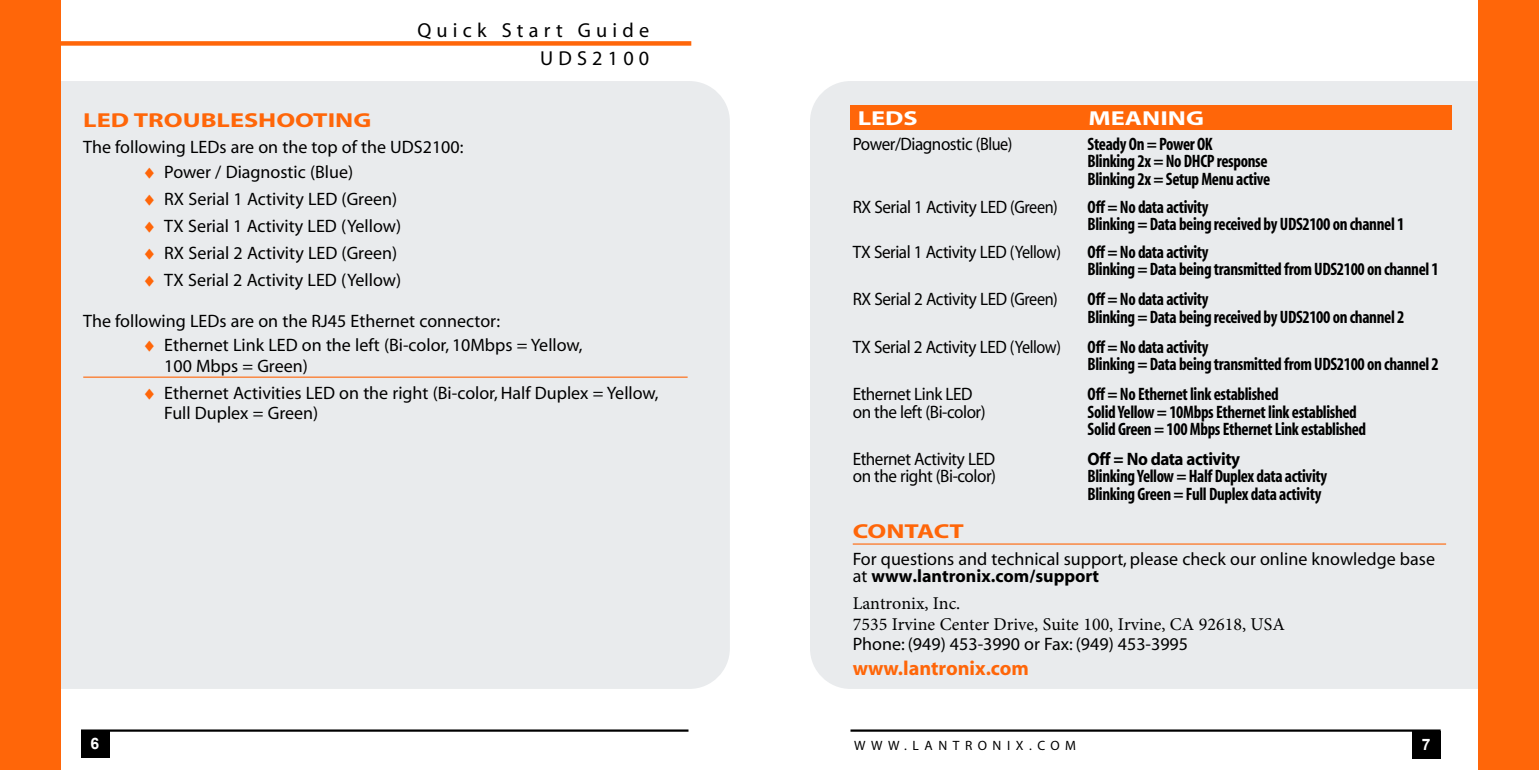
<style>
.page{position:relative;width:1539px;height:770px;background:#fff}
.page>*{position:absolute;margin:0;border:0;box-sizing:border-box;transform-origin:0 0}
.t1{font:700 20.25px "Myriad";color:#ff6609;scale:1.3 1}
.t2{font:20.25px/27.9px "Myriad";letter-spacing:.255em;color:#000;text-align:right}
.t3{font:700 20.25px "Myriad";color:#ff6609}
.t4{font:700 20.25px "Myriad";color:#fff;scale:1.3 1}
.t5{font:700 condensed 18px/17.3px "Myriad";letter-spacing:-.02em;color:#000;scale:.95 1}
.t6{font:18px/27px "Myriad";color:#000}
.t7{font:18px "Myriad";letter-spacing:-.025em;color:#000;scale:.95 1}
.t8{font:18px/20.5px "Minion Pro";color:#000}
.t9{font:700 18px "Myriad";letter-spacing:-.03em;color:#000;scale:.95 1}
.t10{font:700 15.75px "Arial";color:#fff}
.t11{font:13.5px "Myriad";letter-spacing:.41em;color:#000}
.s1{font-weight:700}
</style>
<div class="page">
<div style="left:20px;top:81px;width:710px;height:607px;background:#e9ebed;border-radius:40px"></div>
<div style="left:0;top:0;width:61px;height:769px;background:#ff6609"></div>
<hr style="left:81px;top:729px;width:607px;height:2px;background:#000">
<div style="left:19px;top:41px;width:672px;height:5px;background:#ff6609"></div>
<div style="left:81px;top:730px;width:28px;height:27px;background:#000"></div>
<div style="left:810px;top:81px;width:710px;height:607px;background:#e9ebed;border-radius:40px"></div>
<div style="left:1478px;top:0;width:61px;height:769px;background:#ff6609"></div>
<hr style="left:850px;top:729px;width:591px;height:2px;background:#000">
<div style="left:1412px;top:731px;width:29px;height:27px;background:#000"></div>
<hr style="left:83px;top:376px;width:605px;height:1px;background:#ff6609">
<div style="left:850px;top:105px;width:602px;height:25px;background:#ff6609"></div>
<hr style="left:853px;top:543px;width:593px;height:1px;background:#ff6609">
<p class="t2" style="left:417px;top:18px;width:233px">Quick Start Guide<br>UDS2100</p>
<p class="t1" style="left:83px;top:113px;width:223px">LED TROUBLESHOOTING</p>
<p class="t6" style="left:164px;top:136px;width:301px;line-height:24.8px;text-indent:-81px">The following LEDs are on the top of the UDS2100:<br>Power / Diagnostic (Blue)</p>
<p class="t6" style="left:164px;top:187px;width:238px">RX Serial 1 Activity LED (Green)<br>TX Serial 1 Activity LED (Yellow)<br>RX Serial 2 Activity LED (Green)<br>TX Serial 2 Activity LED (Yellow)</p>
<p class="t6" style="left:164px;top:309px;width:420px;line-height:24.8px;text-indent:-81px">The following LEDs are on the RJ45 Ethernet connector:<br>Ethernet Link LED on the left (Bi-color, 10Mbps = Yellow,</p>
<p class="t6" style="left:164px;top:353px;width:496px">100 Mbps = Green)<br>Ethernet Activities LED on the right (Bi-color, Half Duplex = Yellow,</p>
<p class="t6" style="left:164px;top:401px;width:156px">Full Duplex = Green)</p>
<p class="t4" style="left:858px;top:111px;width:48px">LEDS</p>
<p class="t4" style="left:1089px;top:111px;width:90px">MEANING</p>
<p class="t7" style="left:853px;top:137px;width:170px">Power/Diagnostic (Blue)</p>
<p class="t5" style="left:1088px;top:137px;width:194px">Steady On = Power OK<br>Blinking 2x = No DHCP response<br>Blinking 2x = Setup Menu active</p>
<p class="t7" style="left:853px;top:200px;width:217px">RX Serial 1 Activity LED (Green)</p>
<p class="t5" style="left:1088px;top:200px;width:335px">Off = No data activity<br>Blinking = Data being received by UDS2100 on channel 1</p>
<p class="t7" style="left:853px;top:245px;width:221px">TX Serial 1 Activity LED (Yellow)</p>
<p class="t5" style="left:1088px;top:245px;width:371px">Off = No data activity<br>Blinking = Data being transmitted from UDS2100 on channel 1</p>
<p class="t7" style="left:853px;top:292px;width:217px">RX Serial 2 Activity LED (Green)</p>
<p class="t5" style="left:1088px;top:292px;width:335px">Off = No data activity<br>Blinking = Data being received by UDS2100 on channel 2</p>
<p class="t7" style="left:853px;top:340px;width:221px">TX Serial 2 Activity LED (Yellow)</p>
<p class="t5" style="left:1088px;top:340px;width:371px">Off = No data activity<br>Blinking = Data being transmitted from UDS2100 on channel 2</p>
<p class="t7" style="left:853px;top:387px;width:128px">Ethernet Link LED</p>
<p class="t5" style="left:1088px;top:387px;width:203px">Off = No Ethernet link established</p>
<p class="t7" style="left:853px;top:405px;width:141px">on the left (Bi-color)</p>
<p class="t5" style="left:1088px;top:405px;width:295px">Solid Yellow = 10Mbps Ethernet link established<br>Solid Green = 100 Mbps Ethernet Link established</p>
<p class="t7" style="left:853px;top:452px;width:151px">Ethernet Activity LED</p>
<p class="t9" style="left:1088px;top:452px;width:162px">Off = No data activity</p>
<p class="t7" style="left:853px;top:469px;width:152px">on the right (Bi-color)</p>
<p class="t5" style="left:1088px;top:469px;width:254px">Blinking Yellow = Half Duplex data activity<br>Blinking Green = Full Duplex data activity</p>
<p class="t1" style="left:853px;top:523px;width:87px">CONTACT</p>
<p class="t6" style="left:853px;top:551px;width:584px;line-height:17.6px">For questions and technical support, please check our online knowledge base at <span class="s1">www.lantronix.com/support</span></p>
<p class="t8" style="left:853px;top:593px;width:434px">Lantronix, Inc.<br>7535 Irvine Center Drive, Suite 100, Irvine, CA 92618, USA</p>
<p class="t6" style="left:853px;top:632px;width:337px">Phone: (949) 453-3990 or Fax: (949) 453-3995</p>
<p class="t3" style="left:853px;top:660px;width:178px">www.lantronix.com</p>
<p class="t10" style="left:90px;top:732px;width:10px">6</p>
<p class="t11" style="left:854px;top:740px;width:224px">WWW.LANTRONIX.COM</p>
<p class="t10" style="left:1422px;top:733px;width:10px">7</p>
</div>
